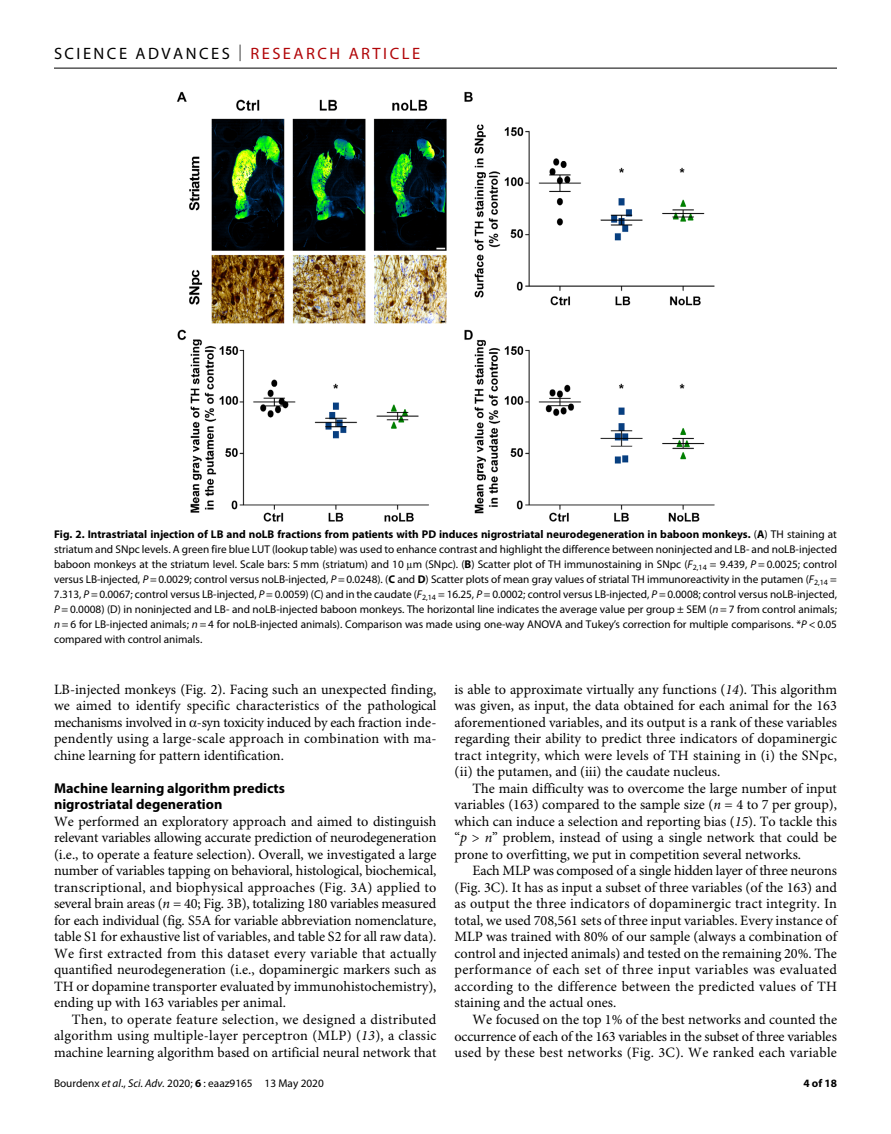
<style>
.page{position:relative;width:891px;height:1134px;background:#fff}
.page>*{position:absolute;margin:0;border:0;box-sizing:border-box;transform-origin:0 0}
.t1{font:16.5px "Myriad Pro";letter-spacing:.15em;color:#000}
.t2{font:14.25px/16.5px "Minion Pro";color:#000;text-align:justify}
.t3{font:700 14.25px/16.5px "Myriad Pro";color:#000}
.t4{font:11.25px/15px "Myriad Pro";color:#000;text-align:justify}
.t5{font:700 11.25px "Myriad Pro";color:#000}
.s1{font-weight:300}
.s2{color:#b10508}
.s3{font-weight:700}
.s4{font-style:italic}
</style>
<div class="page">
<hr style="left:54px;top:68px;width:783px;height:1px;background:#000">
<img style="left:177px;top:91px;width:538px;height:431px">
<p class="t1" style="left:54px;top:40px;width:368px">SCIENCE ADVANCES <span class="s1">|</span> <span class="s2">RESEARCH ARTICLE</span></p>
<p class="t4" style="left:54px;top:527px;width:785px"><span class="s3">Fig. 2. Intrastriatal injection of LB and noLB fractions from patients with PD induces nigrostriatal neurodegeneration in baboon monkeys.</span> (<span class="s3">A</span>) TH staining at striatum and SNpc levels. A green fire blue LUT (lookup table) was used to enhance contrast and highlight the difference between noninjected and LB- and noLB-injected baboon monkeys at the striatum level. Scale bars: 5 mm (striatum) and 10 m (SNpc). (<span class="s3">B</span>) Scatter plot of TH immunostaining in SNpc (<span class="s4">F</span><sub>2,14</sub> = 9.439, <span class="s4">P</span> = 0.0025; control versus LB-injected, <span class="s4">P</span> = 0.0029; control versus noLB-injected, <span class="s4">P</span> = 0.0248). (<span class="s3">C</span> and <span class="s3">D</span>) Scatter plots of mean gray values of striatal TH immunoreactivity in the putamen (<span class="s4">F</span><sub>2,14</sub> = 7.313, <span class="s4">P</span> = 0.0067; control versus LB-injected, <span class="s4">P</span> = 0.0059) (C) and in the caudate (<span class="s4">F</span><sub>2,14</sub> = 16.25, <span class="s4">P</span> = 0.0002; control versus LB-injected, <span class="s4">P</span> = 0.0008; control versus noLB-injected, <span class="s4">P</span> = 0.0008) (D) in noninjected and LB- and noLB-injected baboon monkeys. The horizontal line indicates the average value per group ± SEM (<span class="s4">n</span> = 7 from control animals; <span class="s4">n</span> = 6 for LB-injected animals; <span class="s4">n</span> = 4 for noLB-injected animals). Comparison was made using one-way ANOVA and Tukey’s correction for multiple comparisons. *<span class="s4">P</span> &lt; 0.05 compared with control animals.</p>
<p class="t2" style="left:54px;top:682px;width:384px">LB-injected monkeys (Fig. 2). Facing such an unexpected finding, we aimed to identify specific characteristics of the pathological mechanisms involved in -syn toxicity induced by each fraction inde&shy;pendently using a large-scale approach in combination with ma&shy;chine learning for pattern identification.</p>
<p class="t3" style="left:54px;top:779px;width:232px">Machine learning algorithm predicts nigrostriatal degeneration</p>
<p class="t2" style="left:54px;top:814px;width:384px">We performed an exploratory approach and aimed to distinguish relevant variables allowing accurate prediction of neurodegeneration (i.e., to operate a feature selection). Overall, we investigated a large number of variables tapping on behavioral, histological, biochemical, transcriptional, and biophysical approaches (Fig. 3A) applied to several brain areas (<span class="s4">n</span> = 40; Fig. 3B), totalizing 180 variables measured for each individual (fig. S5A for variable abbreviation nomenclature, table S1 for exhaustive list of variables, and table S2 for all raw data).<br>We first extracted from this dataset every variable that actually quantified neurodegeneration (i.e., dopaminergic markers such as TH or dopamine transporter evaluated by immunohistochemistry), ending up with 163 variables per animal.</p>
<p class="t2" style="left:54px;top:1013px;width:384px;text-indent:18px">Then, to operate feature selection, we designed a distributed algorithm using multiple-layer perceptron (MLP) (<span class="s4">13</span>), a classic machine learning algorithm based on artificial neural network that</p>
<p class="t4" style="left:54px;top:1076px;width:271px">Bourdenx <span class="s4">et al</span>., <span class="s4">Sci. Adv.</span> 2020; <span class="s3">6</span> : eaaz9165 13 May 2020</p>
<p class="t2" style="left:454px;top:683px;width:384px">is able to approximate virtually any functions (<span class="s4">14</span>). This algorithm was given, as input, the data obtained for each animal for the 163 aforementioned variables, and its output is a rank of these variables regarding their ability to predict three indicators of dopaminergic tract integrity, which were levels of TH staining in (i) the SNpc, (ii) the putamen, and (iii) the caudate nucleus.</p>
<p class="t2" style="left:454px;top:782px;width:384px;text-indent:18px">The main difficulty was to overcome the large number of input variables (163) compared to the sample size (<span class="s4">n</span> = 4 to 7 per group), which can induce a selection and reporting bias (<span class="s4">15</span>). To tackle this “<span class="s4">p</span> &gt; <span class="s4">n</span>” problem, instead of using a single network that could be prone to overfitting, we put in competition several networks.</p>
<p class="t2" style="left:454px;top:864px;width:384px;text-indent:18px">Each MLP was composed of a single hidden layer of three neurons (Fig. 3C). It has as input a subset of three variables (of the 163) and as output the three indicators of dopaminergic tract integrity. In total, we used 708,561 sets of three input variables. Every instance of MLP was trained with 80% of our sample (always a combination of control and injected animals) and tested on the remaining 20%. The performance of each set of three input variables was evaluated according to the difference between the predicted values of TH staining and the actual ones.</p>
<p class="t2" style="left:454px;top:1013px;width:384px;text-indent:18px">We focused on the top 1% of the best networks and counted the occurrence of each of the 163 variables in the subset of three variables used by these best networks (Fig. 3C). We ranked each variable</p>
<p class="t5" style="left:803px;top:1074px;width:35px">4 of 18</p>
</div>
